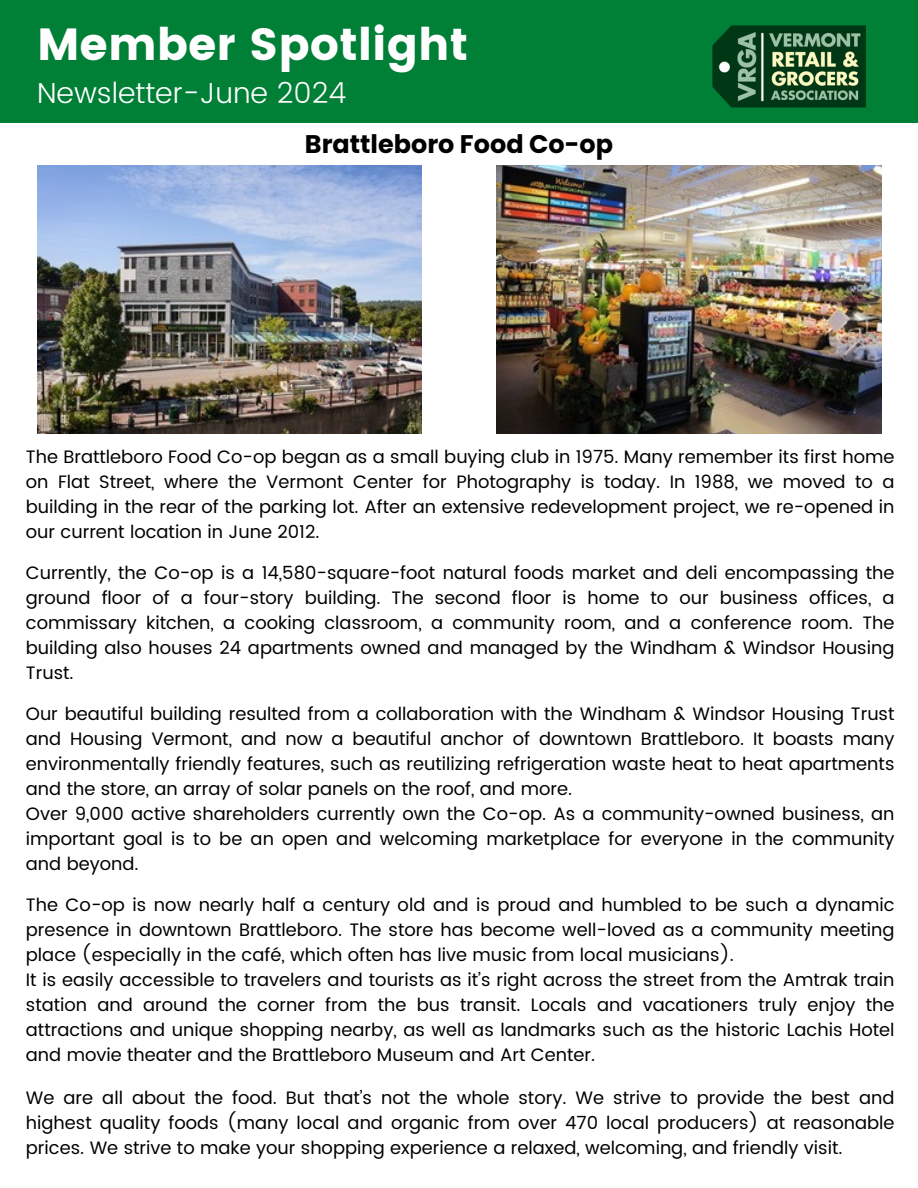
<style>
.page{position:relative;width:918px;height:1188px;background:#fff}
.page>*{position:absolute;margin:0;border:0;box-sizing:border-box;transform-origin:0 0}
.t1{font:45px "Poppins";color:#fff}
.t2{font:300 28.8px "Poppins";color:#fff}
.t3{font:700 25.5px "Poppins";color:#000}
.t4{font:18px/25px "Poppins";color:#000;text-align:justify}
</style>
<div class="page">
<div style="left:0;top:0;width:918px;height:123px;background:#008037"></div>
<img style="left:712px;top:25px;width:154px;height:83px">
<img style="left:37px;top:165px;width:385px;height:268px">
<img style="left:496px;top:165px;width:385px;height:268px">
<p class="t1" style="left:37px;top:19px;width:433px">Member Spotlight</p>
<p class="t2" style="left:37px;top:77px;width:311px">Newsletter-June 2024</p>
<p class="t3" style="left:305px;top:126px;width:310px">Brattleboro Food Co-op</p>
<p class="t4" style="left:26px;top:444px;width:870px">The Brattleboro Food Co-op began as a small buying club in 1975. Many remember its first home on Flat Street, where the Vermont Center for Photography is today. In 1988, we moved to a building in the rear of the parking lot. After an extensive redevelopment project, we re-opened in our current location in June 2012.</p>
<h3 class="t4" style="left:26px;top:560px;width:870px">Currently, the Co-op is a 14,580-square-foot natural foods market and deli encompassing the ground floor of a four-story building. The second floor is home to our business offices, a commissary kitchen, a cooking classroom, a community room, and a conference room. The building also houses 24 apartments owned and managed by the Windham &amp; Windsor Housing Trust.</h3>
<p class="t4" style="left:26px;top:701px;width:870px">Our beautiful building resulted from a collaboration with the Windham &amp; Windsor Housing Trust and Housing Vermont, and now a beautiful anchor of downtown Brattleboro. It boasts many environmentally friendly features, such as reutilizing refrigeration waste heat to heat apartments and the store, an array of solar panels on the roof, and more.</p>
<p class="t4" style="left:26px;top:801px;width:870px">Over 9,000 active shareholders currently own the Co-op. As a community-owned business, an important goal is to be an open and welcoming marketplace for everyone in the community and beyond.</p>
<p class="t4" style="left:26px;top:892px;width:870px">The Co-op is now nearly half a century old and is proud and humbled to be such a dynamic presence in downtown Brattleboro. The store has become well-loved as a community meeting place (especially in the café, which often has live music from local musicians).</p>
<p class="t4" style="left:26px;top:967px;width:870px">It is easily accessible to travelers and tourists as it’s right across the street from the Amtrak train station and around the corner from the bus transit. Locals and vacationers truly enjoy the attractions and unique shopping nearby, as well as landmarks such as the historic Lachis Hotel and movie theater and the Brattleboro Museum and Art Center.</p>
<p class="t4" style="left:26px;top:1085px;width:870px">We are all about the food. But that’s not the whole story. We strive to provide the best and highest quality foods (many local and organic from over 470 local producers) at reasonable prices. We strive to make your shopping experience a relaxed, welcoming, and friendly visit.</p>
</div>
